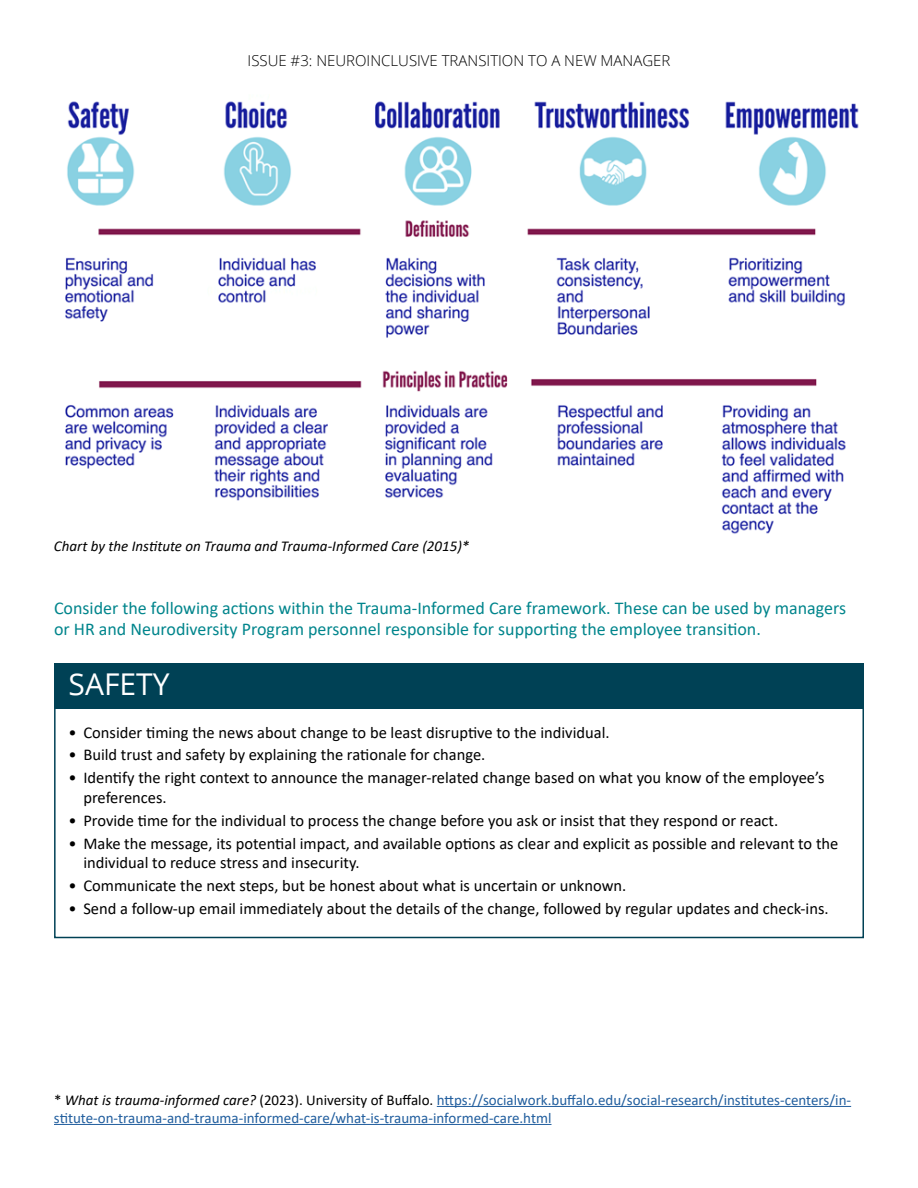
<style>
.page{position:relative;width:918px;height:1188px;background:#fff}
.page>*{position:absolute;margin:0;border:0;box-sizing:border-box;transform-origin:0 0}
.t1{font:30px "Open Sans";color:#fff}
.t2{font:18px/20.2px "Calibri";color:#00858c}
.t3{font:16.5px/19.8px "Calibri";color:#000}
.t4{font:15px/18px "Calibri";color:#215e9e}
.t5{font:italic 15px "Calibri";color:#000}
.t6{font:300 15px "Open Sans";color:#000}
.s1{color:#000}
.s2{font-style:italic;color:#000}
</style>
<div class="page">
<hr style="left:437px;top:1106px;width:414px;height:1px;background:#215e9e">
<hr style="left:54px;top:1124px;width:498px;height:1px;background:#215e9e">
<img style="left:65px;top:101px;width:794px;height:433px">
<div style="left:54px;top:663px;width:810px;height:46px;background:#004155"></div>
<p class="t6" style="left:248px;top:51px;width:424px">ISSUE #3: NEUROINCLUSIVE TRANSITION TO A NEW MANAGER</p>
<p class="t5" style="left:54px;top:536px;width:417px">Chart by the Institute on Trauma and Trauma-Informed Care (2015)*</p>
<p class="t2" style="left:54px;top:598px;width:794px">Consider the following actions within the Trauma-Informed Care framework. These can be used by managers or HR and Neurodiversity Program personnel responsible for supporting the employee transition.</p>
<p class="t1" style="left:69px;top:664px;width:103px">SAFETY</p>
<p class="t3" style="left:68px;top:722px;width:543px">• Consider timing the news about change to be least disruptive to the individual.</p>
<p class="t3" style="left:68px;top:745px;width:419px">• Build trust and safety by explaining the rationale for change.</p>
<p class="t3" style="left:83px;top:767px;width:743px;text-indent:-15px">• Identify the right context to announce the manager-related change based on what you know of the employee’s preferences.</p>
<p class="t3" style="left:68px;top:810px;width:711px">• Provide time for the individual to process the change before you ask or insist that they respond or react.</p>
<p class="t3" style="left:83px;top:833px;width:757px;text-indent:-15px">• Make the message, its potential impact, and available options as clear and explicit as possible and relevant to the individual to reduce stress and insecurity.</p>
<p class="t3" style="left:68px;top:875px;width:560px">• Communicate the next steps, but be honest about what is uncertain or unknown.</p>
<p class="t3" style="left:68px;top:898px;width:762px">• Send a follow-up email immediately about the details of the change, followed by regular updates and check-ins.</p>
<p class="t4" style="left:54px;top:1090px;width:799px"><span class="s1">*</span> <span class="s2">What is trauma-informed care?</span> <span class="s1">(2023). University of Buffalo.</span> https://socialwork.buffalo.edu/social-research/institutes-centers/in&shy;stitute-on-trauma-and-trauma-informed-care/what-is-trauma-informed-care.html</p>
</div>
